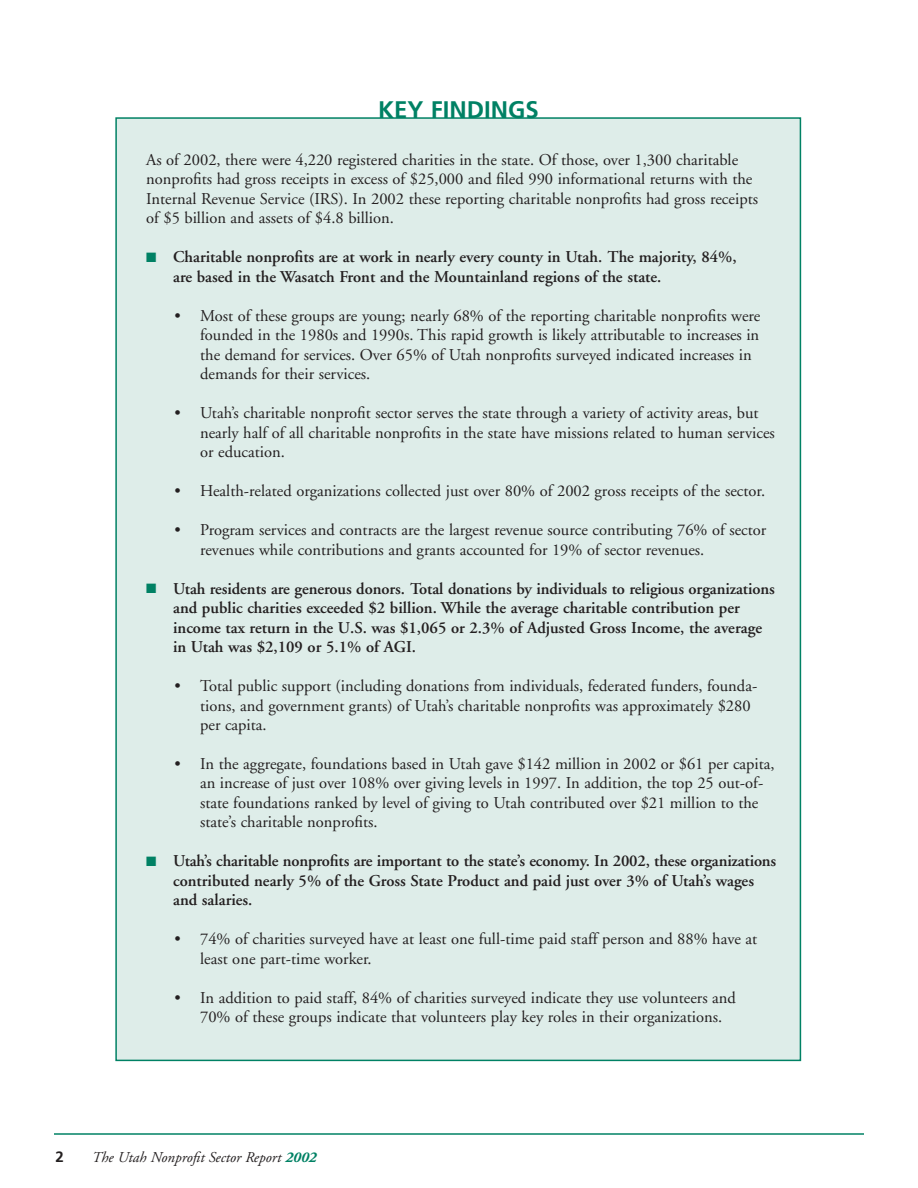
<style>
.page{position:relative;width:918px;height:1188px;background:#fff}
.page>*{position:absolute;margin:0;border:0;box-sizing:border-box;transform-origin:0 0}
.t1{font:700 24px "Frutiger";color:#008164}
.t2{font:16.5px/19.5px "Adobe Garamond";color:#231f20}
.t3{font:600 16.5px/19.5px "Adobe Garamond";color:#231f20}
.t4{font:italic 15px "Adobe Garamond";color:#231f20}
.t5{font:700 15px "Frutiger";color:#231f20}
.s1{color:#008164}
.s2{font-weight:700;color:#008164}
</style>
<div class="page">
<hr style="left:54px;top:1133px;width:810px;height:2px;background:#008164">
<div style="left:116px;top:118px;width:684px;height:942px;background:#deede9"></div>
<h1 class="t1" style="left:378px;top:100px;width:162px">KEY FINDINGS</h1>
<p class="t2" style="left:146px;top:151px;width:614px">As of 2002, there were 4,220 registered charities in the state. Of those, over 1,300 charitable nonprofits had gross receipts in excess of $25,000 and filed 990 informational returns with the Internal Revenue Service (IRS). In 2002 these reporting charitable nonprofits had gross receipts of $5 billion and assets of $4.8 billion.</p>
<p class="t3" style="left:173px;top:249px;width:565px;text-indent:-27px"><span class="s1">■</span> Charitable nonprofits are at work in nearly every county in Utah. The majority, 84%, are based in the Wasatch Front and the Mountainland regions of the state.</p>
<p class="t2" style="left:200px;top:307px;width:562px;text-indent:-26px">• Most of these groups are young; nearly 68% of the reporting charitable nonprofits were founded in the 1980s and 1990s. This rapid growth is likely attributable to increases in the demand for services. Over 65% of Utah nonprofits surveyed indicated increases in demands for their services.</p>
<p class="t2" style="left:200px;top:405px;width:576px;text-indent:-26px">• Utah’s charitable nonprofit sector serves the state through a variety of activity areas, but nearly half of all charitable nonprofits in the state have missions related to human services or education.</p>
<p class="t2" style="left:175px;top:483px;width:592px">• Health-related organizations collected just over 80% of 2002 gross receipts of the sector.</p>
<p class="t2" style="left:200px;top:522px;width:568px;text-indent:-26px">• Program services and contracts are the largest revenue source contributing 76% of sector revenues while contributions and grants accounted for 19% of sector revenues.</p>
<p class="t3" style="left:173px;top:580px;width:603px;text-indent:-27px"><span class="s1">■</span> Utah residents are generous donors. Total donations by individuals to religious organizations and public charities exceeded $2 billion. While the average charitable contribution per income tax return in the U.S. was $1,065 or 2.3% of Adjusted Gross Income, the average in Utah was $2,109 or 5.1% of AGI.</p>
<p class="t2" style="left:200px;top:678px;width:559px;text-indent:-26px">• Total public support (including donations from individuals, federated funders, founda&shy;tions, and government grants) of Utah’s charitable nonprofits was approximately $280 per capita.</p>
<p class="t2" style="left:200px;top:755px;width:576px;text-indent:-26px">• In the aggregate, foundations based in Utah gave $142 million in 2002 or $61 per capita, an increase of just over 108% over giving levels in 1997. In addition, the top 25 out-of&shy;state foundations ranked by level of giving to Utah contributed over $21 million to the state’s charitable nonprofits.</p>
<p class="t3" style="left:173px;top:853px;width:605px;text-indent:-27px"><span class="s1">■</span> Utah’s charitable nonprofits are important to the state’s economy. In 2002, these organizations contributed nearly 5% of the Gross State Product and paid just over 3% of Utah’s wages and salaries.</p>
<p class="t2" style="left:200px;top:931px;width:559px;text-indent:-26px">• 74% of charities surveyed have at least one full-time paid staff person and 88% have at least one part-time worker.</p>
<p class="t2" style="left:200px;top:989px;width:537px;text-indent:-26px">• In addition to paid staff, 84% of charities surveyed indicate they use volunteers and<br>70% of these groups indicate that volunteers play key roles in their organizations.</p>
<p class="t5" style="left:56px;top:1150px;width:10px">2</p>
<p class="t4" style="left:91px;top:1151px;width:226px">The Utah Nonprofit Sector Report <span class="s2">2002</span></p>
</div>
